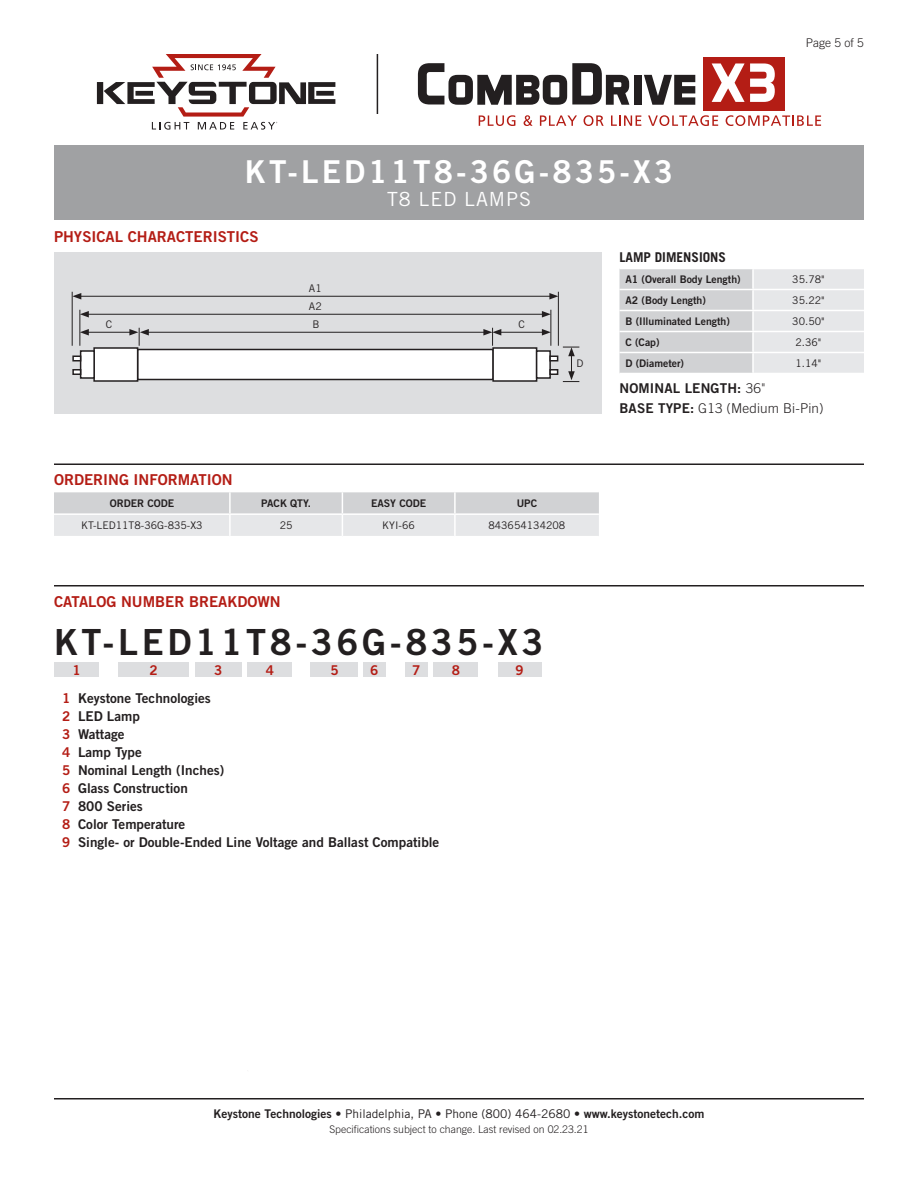
<style>
.page{position:relative;width:918px;height:1188px;background:#fff}
.page>*{position:absolute;margin:0;border:0;box-sizing:border-box;transform-origin:0 0}
.CatalogNumber{font:36px "Trade Gothic Bold Two";letter-spacing:.1em;color:#231f20}
.Title_Instruction{font:31.5px "Trade Gothic Bold Two";letter-spacing:.1em;color:#fff}
.SubTitle{font:19.5px "Trade Gothic";letter-spacing:.05em;color:#fff}
.Heading_01{font:15px "Trade Gothic Bold Two";color:#b41d15}
.Catalog_Key{font:13.5px "Trade Gothic Bold Two";color:#231f20}
.Text{font:300 13.5px "Trade Gothic";letter-spacing:.01em;color:#231f20}
.Text-2{font:13.5px "Trade Gothic Bold Two";letter-spacing:.01em;color:#231f20}
.Heading_02{font:700 13.5px "Trade Gothic";color:#231f20}
.Catalog_BarNumber{font:13.5px "Trade Gothic Bold Two";color:#b41d15}
.t1{font:12px "Trade Gothic Bold Two";color:#231f20}
.Page{font:300 12px "Trade Gothic";color:#231f20}
.Table_Header{font:10.5px "Trade Gothic Bold Two";color:#231f20}
.Table_Text{font:10.5px "Trade Gothic";color:#231f20}
.Rev{font:300 10.5px "Trade Gothic";color:#231f20}
.Art_Callout{font:10.5px "Trade Gothic";color:#231f20}
.s1{color:#b41d15}
.s2{font-family:"Trade Gothic";font-weight:300}
.s3{font-family:"Trade Gothic Bold Two";font-weight:400}
.s4{font-family:"Trade Gothic"}
</style>
<div class="page">
<div style="left:54px;top:146px;width:810px;height:74px;background:#a0a1a3"></div>
<hr style="left:54px;top:1098px;width:810px;height:2px;background:#231f20">
<hr style="left:377px;top:54px;width:1px;height:60px;background:#231f20">
<div style="left:703px;top:57px;width:82px;height:54px;background:#b41d15"></div>
<svg style="left:418px;top:63px;width:211px;height:42px"></svg>
<div style="left:634px;top:75px;width:8px;height:30px;background:#231f20"></div>
<svg style="left:644px;top:75px;width:51px;height:30px"></svg>
<svg style="left:712px;top:63px;width:63px;height:39px"></svg>
<svg style="left:479px;top:115px;width:36px;height:11px"></svg>
<svg style="left:524px;top:115px;width:9px;height:11px"></svg>
<svg style="left:540px;top:115px;width:37px;height:11px"></svg>
<svg style="left:584px;top:115px;width:20px;height:11px"></svg>
<svg style="left:611px;top:115px;width:30px;height:11px"></svg>
<svg style="left:648px;top:115px;width:70px;height:11px"></svg>
<svg style="left:726px;top:115px;width:95px;height:11px"></svg>
<svg style="left:97px;top:54px;width:238px;height:76px"></svg>
<hr style="left:54px;top:464px;width:810px;height:1px;background:#231f20">
<hr style="left:54px;top:585px;width:810px;height:1px;background:#231f20">
<div style="left:54px;top:662px;width:45px;height:15px;background:#dddee0"></div>
<div style="left:118px;top:662px;width:71px;height:15px;background:#dddee0"></div>
<div style="left:248px;top:662px;width:44px;height:15px;background:#dddee0"></div>
<div style="left:195px;top:662px;width:47px;height:15px;background:#dddee0"></div>
<div style="left:310px;top:662px;width:48px;height:15px;background:#dddee0"></div>
<div style="left:363px;top:662px;width:23px;height:15px;background:#dddee0"></div>
<div style="left:405px;top:662px;width:23px;height:15px;background:#dddee0"></div>
<div style="left:498px;top:662px;width:44px;height:15px;background:#dddee0"></div>
<div style="left:434px;top:662px;width:44px;height:15px;background:#dddee0"></div>
<svg style="left:54px;top:492px;width:545px;height:44px;background:#dddee0"></svg>
<hr style="left:454px;top:515px;width:2px;height:21px;background:#fff">
<svg style="left:620px;top:269px;width:244px;height:104px;background:#dbdcde"></svg>
<hr style="left:752px;top:269px;width:2px;height:20px;background:#fff">
<hr style="left:620px;top:289px;width:133px;height:1px;background:#fff">
<hr style="left:753px;top:289px;width:111px;height:1px;background:#fff">
<hr style="left:752px;top:290px;width:2px;height:20px;background:#fff">
<hr style="left:753px;top:310px;width:111px;height:1px;background:#fff">
<hr style="left:753px;top:331px;width:111px;height:1px;background:#fff">
<hr style="left:753px;top:352px;width:111px;height:1px;background:#fff">
<hr style="left:620px;top:310px;width:133px;height:1px;background:#fff">
<hr style="left:752px;top:311px;width:2px;height:20px;background:#fff">
<hr style="left:620px;top:331px;width:133px;height:1px;background:#fff">
<hr style="left:752px;top:332px;width:2px;height:20px;background:#fff">
<hr style="left:620px;top:352px;width:133px;height:1px;background:#fff">
<hr style="left:752px;top:353px;width:2px;height:20px;background:#fff">
<div style="left:54px;top:252px;width:548px;height:162px;background:#dddee0"></div>
<hr style="left:551px;top:310px;width:1px;height:36px;background:#231f20">
<hr style="left:558px;top:292px;width:1px;height:54px;background:#231f20">
<hr style="left:79px;top:296px;width:473px;height:1px;background:#231f20">
<svg style="left:549px;top:293px;width:9px;height:7px"></svg>
<svg style="left:73px;top:293px;width:8px;height:7px"></svg>
<hr style="left:86px;top:314px;width:458px;height:1px;background:#231f20">
<svg style="left:542px;top:311px;width:9px;height:7px"></svg>
<svg style="left:81px;top:311px;width:8px;height:7px"></svg>
<hr style="left:86px;top:332px;width:46px;height:1px;background:#231f20">
<svg style="left:81px;top:329px;width:8px;height:7px"></svg>
<hr style="left:499px;top:332px;width:45px;height:1px;background:#231f20">
<svg style="left:542px;top:329px;width:9px;height:7px"></svg>
<hr style="left:146px;top:332px;width:340px;height:1px;background:#231f20">
<hr style="left:72px;top:292px;width:1px;height:54px;background:#231f20">
<hr style="left:80px;top:310px;width:1px;height:36px;background:#231f20">
<svg style="left:129px;top:328px;width:20px;height:18px"></svg>
<svg style="left:483px;top:328px;width:18px;height:18px"></svg>
<div style="left:138px;top:350px;width:355px;height:30px;background:#fff"></div>
<div style="left:137px;top:349px;width:357px;height:31px;border:2px solid #231f20"></div>
<div style="left:94px;top:348px;width:44px;height:33px;background:#fff"></div>
<div style="left:93px;top:347px;width:45px;height:35px;border:2px solid #231f20"></div>
<div style="left:493px;top:348px;width:44px;height:33px;background:#fff"></div>
<div style="left:492px;top:347px;width:45px;height:35px;border:2px solid #231f20"></div>
<div style="left:81px;top:351px;width:13px;height:27px;background:#fff"></div>
<div style="left:80px;top:350px;width:15px;height:29px;border:2px solid #231f20"></div>
<div style="left:537px;top:351px;width:13px;height:27px;background:#fff"></div>
<div style="left:536px;top:350px;width:15px;height:29px;border:2px solid #231f20"></div>
<div style="left:72px;top:356px;width:9px;height:6px;border:2px solid #231f20"></div>
<div style="left:549px;top:356px;width:9px;height:6px;border:2px solid #231f20"></div>
<div style="left:72px;top:369px;width:9px;height:6px;border:2px solid #231f20"></div>
<svg style="left:550px;top:347px;width:29px;height:35px"></svg>
<div style="left:549px;top:369px;width:9px;height:6px;border:2px solid #231f20"></div>
<p class="Title_Instruction" style="left:245px;top:152px;width:430px">KT-LED11T8-36G-835-X3</p>
<p class="SubTitle" style="left:387px;top:188px;width:145px">T8 LED LAMPS</p>
<p class="Heading_01" style="left:54px;top:227px;width:206px">PHYSICAL CHARACTERISTICS</p>
<p class="Page" style="left:806px;top:36px;width:60px">Page 5 of 5</p>
<p class="Art_Callout" style="left:309px;top:282px;width:14px">A1</p>
<p class="Art_Callout" style="left:309px;top:300px;width:14px">A2</p>
<p class="Art_Callout" style="left:106px;top:318px;width:8px">C</p>
<p class="Art_Callout" style="left:313px;top:318px;width:9px">B</p>
<p class="Art_Callout" style="left:518px;top:318px;width:8px">C</p>
<p class="Art_Callout" style="left:577px;top:357px;width:9px">D</p>
<p class="Heading_01" style="left:54px;top:471px;width:180px">ORDERING INFORMATION</p>
<p class="Table_Header" style="left:110px;top:497px;width:66px">ORDER CODE</p>
<p class="Table_Header" style="left:261px;top:497px;width:51px">PACK QTY.</p>
<p class="Table_Header" style="left:371px;top:497px;width:57px">EASY CODE</p>
<p class="Table_Header" style="left:517px;top:497px;width:22px">UPC</p>
<p class="Table_Text" style="left:81px;top:519px;width:123px">KT-LED11T8-36G-835-X3</p>
<p class="Table_Text" style="left:280px;top:519px;width:14px">25</p>
<p class="Table_Text" style="left:382px;top:519px;width:34px">KYI-66</p>
<p class="Table_Text" style="left:488px;top:519px;width:78px">843654134208</p>
<p class="Heading_01" style="left:54px;top:592px;width:228px">CATALOG NUMBER BREAKDOWN</p>
<p class="CatalogNumber" style="left:54px;top:620px;width:491px">KT-LED11T8-36G-835-X3</p>
<p class="Catalog_BarNumber" style="left:72px;top:662px;width:10px">1</p>
<p class="Catalog_BarNumber" style="left:150px;top:662px;width:10px">2</p>
<p class="Catalog_BarNumber" style="left:214px;top:662px;width:10px">3</p>
<p class="Catalog_BarNumber" style="left:266px;top:662px;width:10px">4</p>
<p class="Catalog_BarNumber" style="left:330px;top:662px;width:10px">5</p>
<p class="Catalog_BarNumber" style="left:370px;top:662px;width:10px">6</p>
<p class="Catalog_BarNumber" style="left:412px;top:662px;width:10px">7</p>
<p class="Catalog_BarNumber" style="left:452px;top:662px;width:10px">8</p>
<p class="Catalog_BarNumber" style="left:516px;top:662px;width:10px">9</p>
<p class="Catalog_Key" style="left:62px;top:690px;width:150px"><span class="s1">1</span> Keystone Technologies</p>
<p class="Catalog_Key" style="left:62px;top:708px;width:79px"><span class="s1">2</span> LED Lamp</p>
<p class="Catalog_Key" style="left:62px;top:726px;width:64px"><span class="s1">3</span> Wattage</p>
<p class="Catalog_Key" style="left:62px;top:744px;width:81px"><span class="s1">4</span> Lamp Type</p>
<p class="Catalog_Key" style="left:62px;top:762px;width:164px"><span class="s1">5</span> Nominal Length (Inches)</p>
<p class="Catalog_Key" style="left:62px;top:780px;width:127px"><span class="s1">6</span> Glass Construction</p>
<p class="Catalog_Key" style="left:62px;top:798px;width:82px"><span class="s1">7</span> 800 Series</p>
<p class="Catalog_Key" style="left:62px;top:816px;width:125px"><span class="s1">8</span> Color Temperature</p>
<p class="Catalog_Key" style="left:62px;top:834px;width:379px"><span class="s1">9</span> Single- or Double-Ended Line Voltage and Ballast Compatible</p>
<p class="Heading_02" style="left:620px;top:249px;width:108px">LAMP DIMENSIONS</p>
<p class="Table_Header" style="left:626px;top:273px;width:117px">A1 (Overall Body Length)</p>
<p class="Table_Text" style="left:792px;top:273px;width:34px">35.78"</p>
<p class="Table_Header" style="left:626px;top:294px;width:82px">A2 (Body Length)</p>
<p class="Table_Text" style="left:792px;top:294px;width:34px">35.22"</p>
<p class="Table_Header" style="left:626px;top:315px;width:106px">B (Illuminated Length)</p>
<p class="Table_Text" style="left:792px;top:315px;width:34px">30.50"</p>
<p class="Table_Header" style="left:626px;top:336px;width:36px">C (Cap)</p>
<p class="Table_Text" style="left:796px;top:336px;width:27px">2.36"</p>
<p class="Table_Header" style="left:626px;top:357px;width:60px">D (Diameter)</p>
<p class="Table_Text" style="left:796px;top:357px;width:27px">1.14"</p>
<p class="Text-2" style="left:620px;top:380px;width:148px">NOMINAL LENGTH: <span class="s2">36"</span></p>
<p class="Text" style="left:620px;top:400px;width:206px"><span class="s3">BASE TYPE:</span> G13 (Medium Bi-Pin)</p>
<p class="t1" style="left:214px;top:1106px;width:492px">Keystone Technologies <span class="s4">• Philadelphia, PA • Phone (800) 464-2680 •</span> www.keystonetech.com</p>
<p class="Rev" style="left:329px;top:1123px;width:261px">Specifications subject to change. Last revised on 02.23.21</p>
</div>
